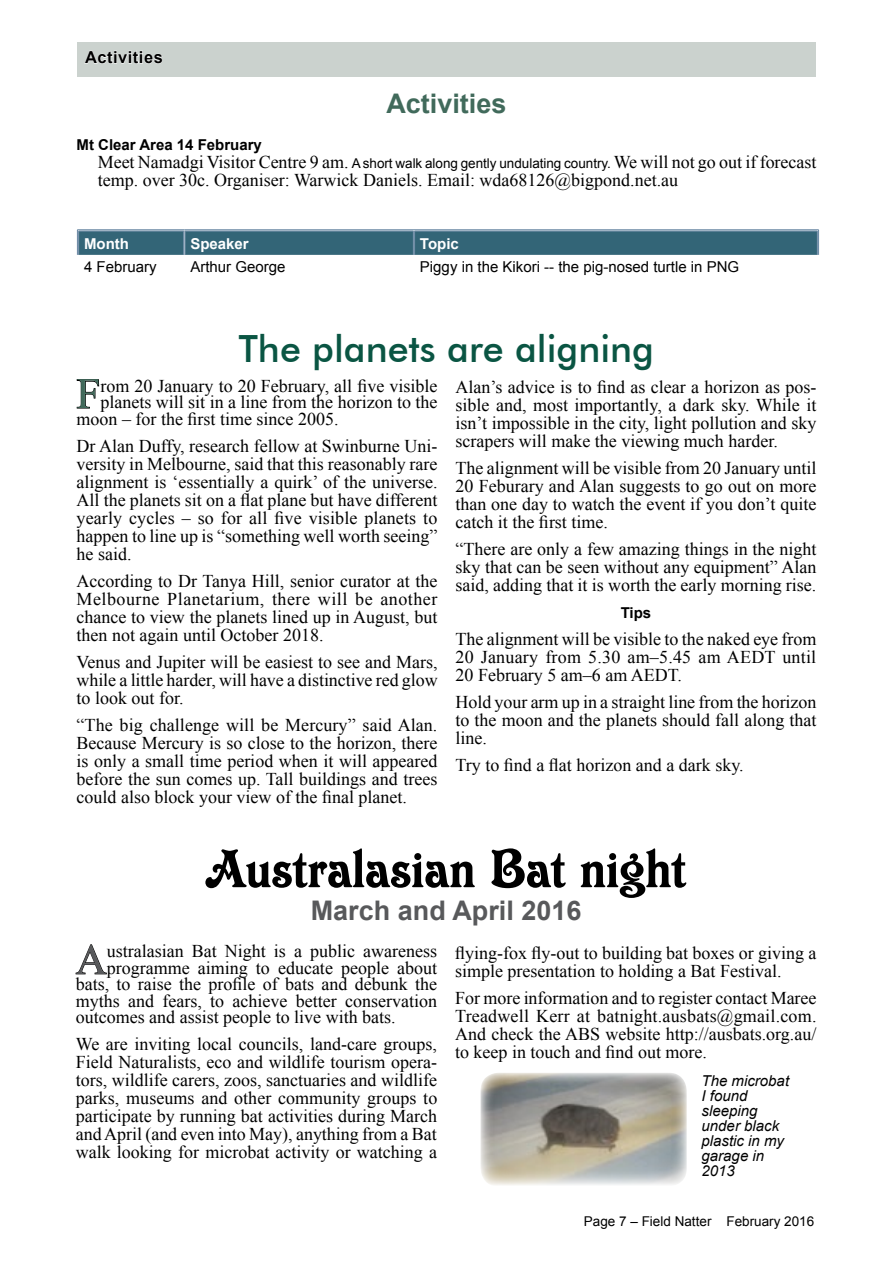
<style>
.page{position:relative;width:893px;height:1263px;background:#fff}
.page>*{position:absolute;margin:0;border:0;box-sizing:border-box;transform-origin:0 0}
.t1{font:57px "Victorian D";color:#000}
.t2{font:42.9px "Times New Roman";color:#58595b}
.t3{font:42.9px "Times New Roman";color:#416a5b}
.t4{font:500 37.5px "Futura BT";color:#0a5543}
.t5{font:700 27px "Arial";color:#58595b}
.t6{font:700 27px "Arial";color:#416a5b}
.t7{font:18px/18px "Times New Roman";color:#000;text-align:justify}
.t8{font:700 16.5px "Arial";letter-spacing:.03em;color:#000}
.t9{font:15px "Arial";color:#000}
.t10{font:italic 15px/15px "Arial";color:#000}
.t11{font:700 15px "Arial";color:#000}
.t12{font:700 15px "Arial";color:#fff}
.t13{font:13.5px "Arial";color:#000}
.s1{font-family:"Arial";font-size:13.5px}
</style>
<div class="page">
<div style="left:77px;top:43px;width:739px;height:34px;background:#cbd2ce"></div>
<hr style="left:77px;top:229px;width:107px;height:1px;background:#6685a1">
<hr style="left:184px;top:229px;width:230px;height:1px;background:#6685a1">
<hr style="left:414px;top:229px;width:405px;height:1px;background:#6685a1">
<svg style="left:77px;top:230px;width:742px;height:25px;background:#3a6a7c"></svg>
<svg style="left:75px;top:944px;width:32px;height:30px"></svg>
<svg style="left:76px;top:379px;width:23px;height:30px"></svg>
<img style="left:480px;top:1073px;width:207px;height:112px">
<svg style="left:84px;top:50px;width:79px;height:14px"></svg>
<p class="t8" style="left:85px;top:46px;width:79px">Activities</p>
<h3 class="t6" style="left:386px;top:86px;width:122px">Activities</h3>
<p class="t11" style="left:77px;top:135px;width:187px">Mt Clear Area 14 February</p>
<p class="t7" style="left:98px;top:153px;width:720px">Meet Namadgi Visitor Centre 9 am. <span class="s1">A short walk along gently undulating country.</span> We will not go out if forecast temp. over 30c. Organiser: Warwick Daniels. Email: wda68126@bigpond.net.au</p>
<p class="t12" style="left:84px;top:234px;width:46px">Month</p>
<p class="t12" style="left:190px;top:234px;width:60px">Speaker</p>
<p class="t12" style="left:420px;top:234px;width:40px">Topic</p>
<p class="t9" style="left:84px;top:257px;width:74px">4 February</p>
<p class="t9" style="left:190px;top:257px;width:97px">Arthur George</p>
<p class="t9" style="left:420px;top:257px;width:321px">Piggy in the Kikori -- the pig-nosed turtle in PNG</p>
<h3 class="t4" style="left:239px;top:326px;width:417px">The planets are aligning</h3>
<h2 class="t3" style="left:77px;top:365px;width:25px">F</h2>
<p class="t7" style="left:100px;top:376px;width:339px">rom 20 January to 20 February, all five visible</p>
<p class="t7" style="left:100px;top:393px;width:339px">planets will sit in a line from the horizon to the</p>
<p class="t7" style="left:77px;top:409px;width:263px">moon – for the first time since 2005.</p>
<p class="t7" style="left:77px;top:436px;width:362px">Dr Alan Duffy, research fellow at Swinburne Uni&shy;versity in Melbourne, said that this reasonably rare alignment is ‘essentially a quirk’ of the universe.<br>All the planets sit on a flat plane but have different yearly cycles – so for all five visible planets to happen to line up is “something well worth seeing” he said.</p>
<p class="t7" style="left:77px;top:571px;width:362px">According to Dr Tanya Hill, senior curator at the Melbourne Planetarium, there will be another chance to view the planets lined up in August, but then not again until October 2018.</p>
<p class="t7" style="left:77px;top:652px;width:363px">Venus and Jupiter will be easiest to see and Mars, while a little harder, will have a distinctive red glow to look out for.</p>
<p class="t7" style="left:77px;top:715px;width:362px">“The big challenge will be Mercury” said Alan.<br>Because Mercury is so close to the horizon, there is only a small time period when it will appeared before the sun comes up. Tall buildings and trees could also block your view of the final planet.</p>
<p class="t7" style="left:455px;top:378px;width:362px">Alan’s advice is to find as clear a horizon as pos&shy;sible and, most importantly, a dark sky. While it isn’t impossible in the city, light pollution and sky scrapers will make the viewing much harder.</p>
<p class="t7" style="left:455px;top:459px;width:363px">The alignment will be visible from 20 January until 20 Feburary and Alan suggests to go out on more than one day to watch the event if you don’t quite catch it the first time.</p>
<p class="t7" style="left:455px;top:540px;width:362px">“There are only a few amazing things in the night sky that can be seen without any equipment” Alan said, adding that it is worth the early morning rise.</p>
<p class="t11" style="left:621px;top:603px;width:32px">Tips</p>
<p class="t7" style="left:455px;top:630px;width:362px">The alignment will be visible to the naked eye from 20 January from 5.30 am–5.45 am AEDT until 20 February 5 am–6 am AEDT.</p>
<p class="t7" style="left:455px;top:693px;width:362px">Hold your arm up in a straight line from the horizon to the moon and the planets should fall along that line.</p>
<p class="t7" style="left:455px;top:756px;width:290px">Try to find a flat horizon and a dark sky.</p>
<h1 class="t1" style="left:206px;top:839px;width:482px">Australasian Bat night</h1>
<h3 class="t5" style="left:311px;top:892px;width:272px">March and April 2016</h3>
<h2 class="t2" style="left:76px;top:931px;width:32px">A</h2>
<p class="t7" style="left:107px;top:942px;width:332px">ustralasian Bat Night is a public awareness</p>
<p class="t7" style="left:107px;top:958px;width:332px">programme aiming to educate people about</p>
<p class="t7" style="left:76px;top:975px;width:363px">bats, to raise the profile of bats and debunk the</p>
<p class="t7" style="left:76px;top:991px;width:363px">myths and fears, to achieve better conservation</p>
<p class="t7" style="left:76px;top:1008px;width:321px">outcomes and assist people to live with bats.</p>
<p class="t7" style="left:76px;top:1035px;width:363px">We are inviting local councils, land-care groups, Field Naturalists, eco and wildlife tourism opera&shy;tors, wildlife carers, zoos, sanctuaries and wildlife parks, museums and other community groups to participate by running bat activities during March and April (and even into May), anything from a Bat walk looking for microbat activity or watching a</p>
<p class="t7" style="left:455px;top:943px;width:363px">flying-fox fly-out to building bat boxes or giving a simple presentation to holding a Bat Festival.</p>
<p class="t7" style="left:455px;top:988px;width:363px">For more information and to register contact Maree Treadwell Kerr at batnight.ausbats@gmail.com.<br>And check the ABS website http://ausbats.org.au/ to keep in touch and find out more.</p>
<p class="t10" style="left:702px;top:1073px;width:89px">The microbat<br>I found sleeping under black plastic in my garage in<br>2013</p>
<p class="t13" style="left:584px;top:1212px;width:232px">Page 7 – Field Natter February 2016</p>
</div>
